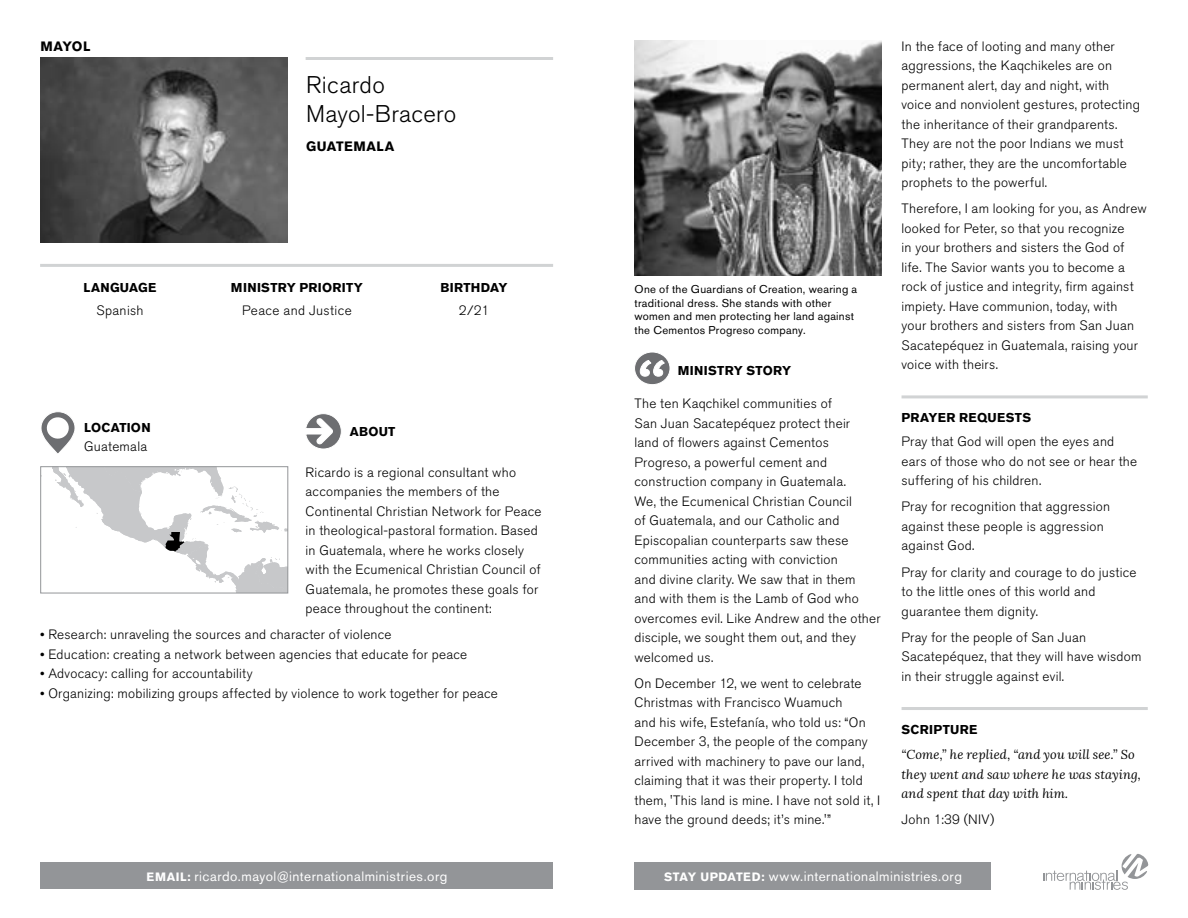
<style>
.page{position:relative;width:1188px;height:918px;background:#fff}
.page>*{position:absolute;margin:0;border:0;box-sizing:border-box;transform-origin:0 0}
.t1{font:300 24px/28.5px "Akzidenz Grotesk BE";letter-spacing:.015em;color:#000}
.t2{font:300 13.5px/19.5px "Akzidenz Grotesk BE";letter-spacing:.02em;color:#000}
.t3{font:13.5px "Akzidenz Grotesk BE";letter-spacing:.035em;color:#fff}
.t4{font:700 13.5px "Akzidenz Grotesk BE";letter-spacing:.04em;color:#000}
.t5{font:italic 12.75px/19.5px "Lora";letter-spacing:.01em;color:#000}
.t6{font:700 12.75px "Akzidenz Grotesk BE";letter-spacing:.025em;color:#000}
.t7{font:11.25px/13.5px "Akzidenz Grotesk BE";letter-spacing:.03em;color:#000}
.s1{font-family:"Berthold Akzidenz Grotesk BE";font-weight:400}
.s2{font-weight:700;font-size:12px}
</style>
<div class="page">
<svg style="left:1043px;top:854px;width:105px;height:36px"></svg>
<div style="left:40px;top:862px;width:514px;height:28px;background:#939598"></div>
<div style="left:634px;top:862px;width:358px;height:28px;background:#939598"></div>
<svg style="left:52px;top:468px;width:234px;height:123px"></svg>
<div style="left:40px;top:466px;width:248px;height:127px;border:1px solid #939598"></div>
<img style="left:40px;top:57px;width:248px;height:185px">
<hr style="left:40px;top:264px;width:513px;height:3px;background:#d1d3d4">
<svg style="left:41px;top:412px;width:34px;height:42px"></svg>
<svg style="left:306px;top:414px;width:35px;height:35px"></svg>
<hr style="left:306px;top:57px;width:247px;height:3px;background:#d1d3d4">
<img style="left:634px;top:40px;width:248px;height:235px">
<hr style="left:902px;top:395px;width:246px;height:3px;background:#d1d3d4">
<hr style="left:902px;top:707px;width:246px;height:3px;background:#d1d3d4">
<svg style="left:635px;top:352px;width:35px;height:33px"></svg>
<p class="t4" style="left:40px;top:38px;width:51px">MAYOL</p>
<p class="t6" style="left:84px;top:281px;width:74px">LANGUAGE</p>
<p class="t2" style="left:96px;top:301px;width:49px">Spanish</p>
<p class="t6" style="left:84px;top:420px;width:68px">LOCATION</p>
<p class="t2" style="left:84px;top:437px;width:64px">Guatemala</p>
<h1 class="t1" style="left:306px;top:71px;width:152px">Ricardo<br>Mayol-Bracero</h1>
<p class="t4" style="left:306px;top:139px;width:90px">GUATEMALA</p>
<p class="t6" style="left:231px;top:281px;width:134px">MINISTRY PRIORITY</p>
<p class="t2" style="left:242px;top:301px;width:111px">Peace and Justice</p>
<p class="t6" style="left:350px;top:425px;width:47px">ABOUT</p>
<p class="t6" style="left:441px;top:281px;width:68px">BIRTHDAY</p>
<p class="t2" style="left:459px;top:301px;width:32px">2/21</p>
<p class="t2" style="left:306px;top:462px;width:238px">Ricardo is a regional consultant who accompanies the members of the Continental Christian Network for Peace in theological-pastoral formation. Based in Guatemala, where he works closely with the Ecumenical Christian Council of Guatemala, he promotes these goals for peace throughout the continent:</p>
<p class="t2" style="left:40px;top:625px;width:353px"><span class="s1">•</span> Research: unraveling the sources and character of violence</p>
<p class="t2" style="left:40px;top:645px;width:429px"><span class="s1">•</span> Education: creating a network between agencies that educate for peace</p>
<p class="t2" style="left:40px;top:664px;width:214px"><span class="s1">•</span> Advocacy: calling for accountability</p>
<p class="t2" style="left:40px;top:684px;width:459px"><span class="s1">•</span> Organizing: mobilizing groups affected by violence to work together for peace</p>
<p class="t3" style="left:147px;top:868px;width:302px"><span class="s2">EMAIL:</span> ricardo.mayol@internationalministries.org</p>
<p class="t7" style="left:634px;top:283px;width:224px">One of the Guardians of Creation, wearing a traditional dress. She stands with other women and men protecting her land against the Cementos Progreso company.</p>
<p class="t6" style="left:678px;top:363px;width:115px">MINISTRY STORY</p>
<p class="t2" style="left:634px;top:394px;width:248px">The ten Kaqchikel communities of<br>San Juan Sacatepéquez protect their<br>land of flowers against Cementos Progreso, a powerful cement and construction company in Guatemala.<br>We, the Ecumenical Christian Council<br>of Guatemala, and our Catholic and Episcopalian counterparts saw these communities acting with conviction<br>and divine clarity. We saw that in them<br>and with them is the Lamb of God who overcomes evil. Like Andrew and the other disciple, we sought them out, and they welcomed us.</p>
<p class="t2" style="left:634px;top:674px;width:247px">On December 12, we went to celebrate Christmas with Francisco Wuamuch<br>and his wife, Estefanía, who told us: “On December 3, the people of the company arrived with machinery to pave our land, claiming that it was their property. I told them, 'This land is mine. I have not sold it, I have the ground deeds; it’s mine.'”</p>
<p class="t2" style="left:902px;top:36px;width:240px">In the face of looting and many other aggressions, the Kaqchikeles are on permanent alert, day and night, with voice and nonviolent gestures, protecting the inheritance of their grandparents.<br>They are not the poor Indians we must pity; rather, they are the uncomfortable prophets to the powerful.</p>
<p class="t2" style="left:902px;top:199px;width:247px">Therefore, I am looking for you, as Andrew looked for Peter, so that you recognize<br>in your brothers and sisters the God of life. The Savior wants you to become a rock of justice and integrity, firm against impiety. Have communion, today, with<br>your brothers and sisters from San Juan Sacatepéquez in Guatemala, raising your voice with theirs.</p>
<p class="t6" style="left:902px;top:410px;width:131px">PRAYER REQUESTS</p>
<p class="t2" style="left:902px;top:432px;width:237px">Pray that God will open the eyes and ears of those who do not see or hear the suffering of his children.</p>
<p class="t2" style="left:902px;top:497px;width:210px">Pray for recognition that aggression against these people is aggression against God.</p>
<p class="t2" style="left:902px;top:562px;width:237px">Pray for clarity and courage to do justice to the little ones of this world and guarantee them dignity.</p>
<p class="t2" style="left:902px;top:628px;width:241px">Pray for the people of San Juan<br>Sacatepéquez, that they will have wisdom in their struggle against evil.</p>
<p class="t6" style="left:902px;top:722px;width:77px">SCRIPTURE</p>
<p class="t5" style="left:902px;top:745px;width:241px">“Come,” he replied, “and you will see.” So they went and saw where he was staying, and spent that day with him.</p>
<p class="t2" style="left:902px;top:810px;width:94px">John 1:39 (NIV)</p>
<p class="t3" style="left:664px;top:868px;width:299px"><span class="s2">STAY UPDATED:</span> www.internationalministries.org</p>
</div>
